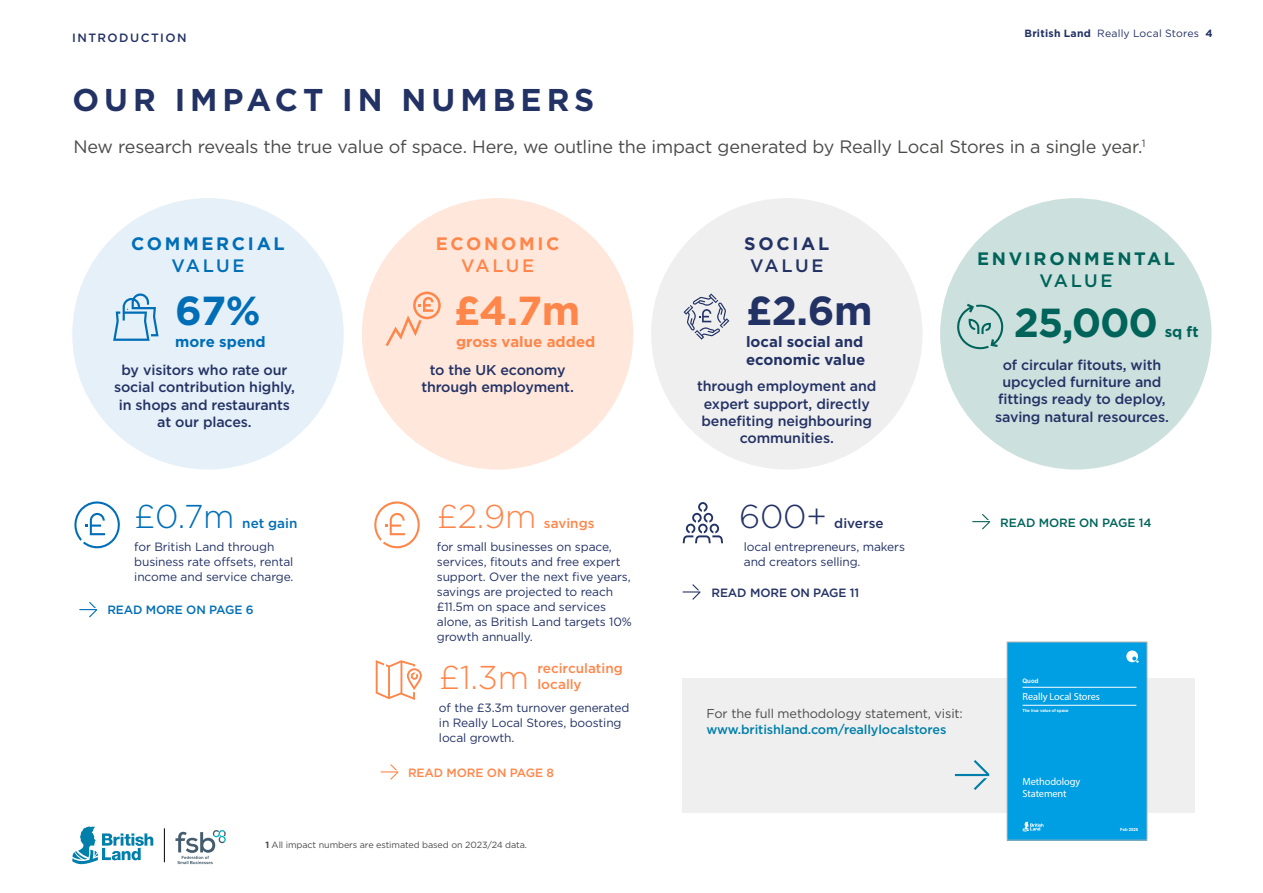
<style>
.page{position:relative;width:1263px;height:893px;background:#fff}
.page>*{position:absolute;margin:0;border:0;box-sizing:border-box;transform-origin:0 0}
.t1{font:700 40.5px "Gotham";color:#00645a}
.t2{font:700 40.5px "Gotham";color:#233265}
.t3{font:700 40.5px "Gotham";color:#ff864a}
.t4{font:700 40.5px "Gotham";color:#006eb7}
.t5{font:300 33px "Gotham";color:#ff864a}
.t6{font:300 33px "Gotham";color:#006eb7}
.t7{font:300 33px "Gotham";color:#233265}
.t8{font:700 31.5px "Gotham";letter-spacing:.16em;color:#233265}
.t9{font:18px "Gotham";letter-spacing:-.015em;color:#4a4a49}
.t10{font:700 18px "Gotham";letter-spacing:.15em;color:#00645a}
.t11{font:700 18px "Gotham";letter-spacing:.15em;color:#006eb7}
.t12{font:700 18px "Gotham";letter-spacing:.15em;color:#ff864a}
.t13{font:700 18px "Gotham";letter-spacing:.15em;color:#233265}
.t14{font:500 18px "Gotham";letter-spacing:.14em;color:#006eb7}
.t15{font:500 18px "Gotham";letter-spacing:.14em;color:#ff864a}
.t16{font:500 18px "Gotham";letter-spacing:.14em;color:#233265}
.t17{font:500 18px "Gotham";letter-spacing:.14em;color:#00645a}
.t18{font:700 15px/18px "Gotham";color:#233265}
.t19{font:700 15px "Gotham";letter-spacing:.005em;color:#ff864a}
.t20{font:700 15px "Gotham";letter-spacing:.005em;color:#006eb7}
.t21{font:700 15px "Gotham";color:#00645a}
.t22{font:500 14.25px/17.2px "Gotham";letter-spacing:-.01em;color:#233265;text-align:center}
.t23{font:500 13.5px/16.2px "Gotham";color:#ff864a}
.t24{font:500 13.5px "Gotham";letter-spacing:.005em;color:#006eb7}
.t25{font:500 13.5px "Gotham";color:#233265}
.t26{font:12.75px "Gotham";letter-spacing:-.01em;color:#4a4a49}
.t27{font:500 12.75px "Gotham";letter-spacing:-.01em;color:#007faa}
.t28{font:12px/15px "Gotham";letter-spacing:-.01em;color:#233265}
.t29{font:500 12px "Gotham";letter-spacing:-.01em;color:#233265}
.t30{font:500 12px "Gotham";letter-spacing:-.01em;color:#00645a}
.t31{font:500 12px "Gotham";letter-spacing:-.01em;color:#006eb7}
.t32{font:500 12px "Gotham";letter-spacing:-.01em;color:#ff864a}
.t33{font:500 12px "Gotham";letter-spacing:.12em;color:#233265}
.t34{font:10.5px "Gotham";letter-spacing:.02em;color:#233265}
.t35{font:10.35px/12.5px "Myriad Pro";letter-spacing:-.01em;color:#fff}
.t36{font:9px "Gotham";letter-spacing:-.01em;color:#4a4a49}
.t37{font:700 6.15px "Arial";color:#fff}
.t38{font:700 4.2px "Arial";letter-spacing:-.01em;color:#fff}
.s1{font-weight:700}
</style>
<div class="page">
<svg style="left:72px;top:826px;width:81px;height:38px"></svg>
<hr style="left:164px;top:828px;width:1px;height:34px;background:#000">
<svg style="left:175px;top:830px;width:51px;height:34px"></svg>
<div style="left:940px;top:198px;width:271px;height:272px;background:#cce0de;border-radius:50%"></div>
<div style="left:72px;top:198px;width:272px;height:272px;background:#e6f0f8;border-radius:50%"></div>
<svg style="left:113px;top:293px;width:46px;height:48px"></svg>
<svg style="left:74px;top:501px;width:46px;height:47px"></svg>
<svg style="left:957px;top:304px;width:47px;height:45px"></svg>
<svg style="left:376px;top:660px;width:46px;height:40px"></svg>
<div style="left:362px;top:198px;width:271px;height:272px;background:#ffe7db;border-radius:50%"></div>
<div style="left:651px;top:198px;width:271px;height:272px;background:#efefef;border-radius:50%"></div>
<svg style="left:683px;top:293px;width:46px;height:47px"></svg>
<svg style="left:386px;top:292px;width:55px;height:54px"></svg>
<svg style="left:79px;top:602px;width:18px;height:15px"></svg>
<svg style="left:683px;top:502px;width:40px;height:41px"></svg>
<svg style="left:683px;top:584px;width:17px;height:16px"></svg>
<svg style="left:374px;top:501px;width:46px;height:47px"></svg>
<svg style="left:381px;top:764px;width:17px;height:16px"></svg>
<svg style="left:972px;top:514px;width:18px;height:15px"></svg>
<div style="left:683px;top:679px;width:512px;height:134px;background:#efefef"></div>
<svg style="left:955px;top:760px;width:34px;height:30px"></svg>
<div style="left:1007px;top:642px;width:140px;height:198px;background:#009ee3"></div>
<svg style="left:1022px;top:822px;width:21px;height:9px"></svg>
<svg style="left:1126px;top:650px;width:13px;height:13px"></svg>
<hr style="left:1022px;top:687px;width:114px;height:1px;background:#fff">
<hr style="left:1022px;top:705px;width:114px;height:1px;background:#fff">
<p class="t33" style="left:72px;top:30px;width:116px">INTRODUCTION</p>
<p class="t34" style="left:1024px;top:26px;width:190px"><span class="s1">British Land</span> Really Local Stores <span class="s1">4</span></p>
<h3 class="t8" style="left:73px;top:79px;width:523px">OUR IMPACT IN NUMBERS</h3>
<h3 class="t9" style="left:73px;top:135px;width:1074px">New research reveals the true value of space. Here, we outline the impact generated by Really Local Stores in a single year.<sup>1</sup></h3>
<h3 class="t11" style="left:131px;top:231px;width:155px">COMMERCIAL</h3>
<h3 class="t14" style="left:171px;top:254px;width:75px">VALUE</h3>
<h3 class="t12" style="left:436px;top:231px;width:125px">ECONOMIC</h3>
<h3 class="t15" style="left:461px;top:254px;width:75px">VALUE</h3>
<h1 class="t4" style="left:175px;top:284px;width:87px">67%</h1>
<h1 class="t3" style="left:454px;top:284px;width:128px">£4.7m</h1>
<p class="t20" style="left:175px;top:332px;width:92px">more spend</p>
<p class="t22" style="left:114px;top:361px;width:182px">by visitors who rate our social contribution highly, in shops and restaurants at our places.</p>
<p class="t19" style="left:456px;top:332px;width:141px">gross value added</p>
<p class="t22" style="left:421px;top:361px;width:154px">to the UK economy through employment.</p>
<h2 class="t6" style="left:134px;top:496px;width:102px">£0.7m</h2>
<p class="t24" style="left:242px;top:515px;width:57px">net gain</p>
<p class="t28" style="left:134px;top:539px;width:161px">for British Land through business rate offsets, rental income and service charge.</p>
<p class="t31" style="left:107px;top:602px;width:148px">READ MORE ON PAGE 6</p>
<h2 class="t5" style="left:437px;top:496px;width:101px">£2.9m</h2>
<p class="t23" style="left:544px;top:515px;width:52px">savings</p>
<p class="t28" style="left:437px;top:539px;width:197px">for small businesses on space, services, fitouts and free expert support. Over the next five years, savings are projected to reach £11.5m on space and services alone, as British Land targets 10% growth annually.</p>
<p class="t23" style="left:537px;top:660px;width:87px">recirculating locally</p>
<h2 class="t5" style="left:439px;top:656px;width:92px">£1.3m</h2>
<p class="t28" style="left:439px;top:700px;width:192px">of the £3.3m turnover generated in Really Local Stores, boosting local growth.</p>
<p class="t32" style="left:408px;top:765px;width:147px">READ MORE ON PAGE 8</p>
<p class="t36" style="left:265px;top:839px;width:263px"><span class="s1">1</span> All impact numbers are estimated based on 2023/24 data.</p>
<h3 class="t13" style="left:744px;top:231px;width:87px">SOCIAL</h3>
<h3 class="t16" style="left:750px;top:254px;width:75px">VALUE</h3>
<h1 class="t2" style="left:746px;top:284px;width:128px">£2.6m</h1>
<p class="t18" style="left:746px;top:333px;width:121px">local social and economic value</p>
<p class="t22" style="left:697px;top:378px;width:181px">through employment and expert support, directly benefiting neighbouring communities.</p>
<h2 class="t7" style="left:739px;top:496px;width:89px">600+</h2>
<p class="t25" style="left:834px;top:515px;width:51px">diverse</p>
<p class="t28" style="left:744px;top:539px;width:163px">local entrepreneurs, makers and creators selling.</p>
<p class="t29" style="left:711px;top:585px;width:149px">READ MORE ON PAGE 11</p>
<h3 class="t10" style="left:977px;top:246px;width:200px">ENVIRONMENTAL</h3>
<h3 class="t17" style="left:1039px;top:269px;width:75px">VALUE</h3>
<h1 class="t1" style="left:1014px;top:296px;width:146px">25,000</h1>
<p class="t21" style="left:1165px;top:321px;width:36px">sq ft</p>
<p class="t22" style="left:995px;top:356px;width:175px">of circular fitouts, with upcycled furniture and fittings ready to deploy, saving natural resources.</p>
<p class="t30" style="left:1000px;top:514px;width:153px">READ MORE ON PAGE 14</p>
<p class="t26" style="left:706px;top:705px;width:258px">For the full methodology statement, visit:</p>
<p class="t27" style="left:706px;top:721px;width:241px">www.britishland.com/reallylocalstores</p>
<p class="t37" style="left:1022px;top:676px;width:17px">Quod</p>
<p class="t38" style="left:1022px;top:708px;width:48px">The true value of space</p>
<p class="t35" style="left:1022px;top:690px;width:79px">Really Local Stores</p>
<p class="t35" style="left:1022px;top:775px;width:59px">Methodology<br>Statement</p>
<p class="t38" style="left:1120px;top:827px;width:19px">Feb 2025</p>
</div>
